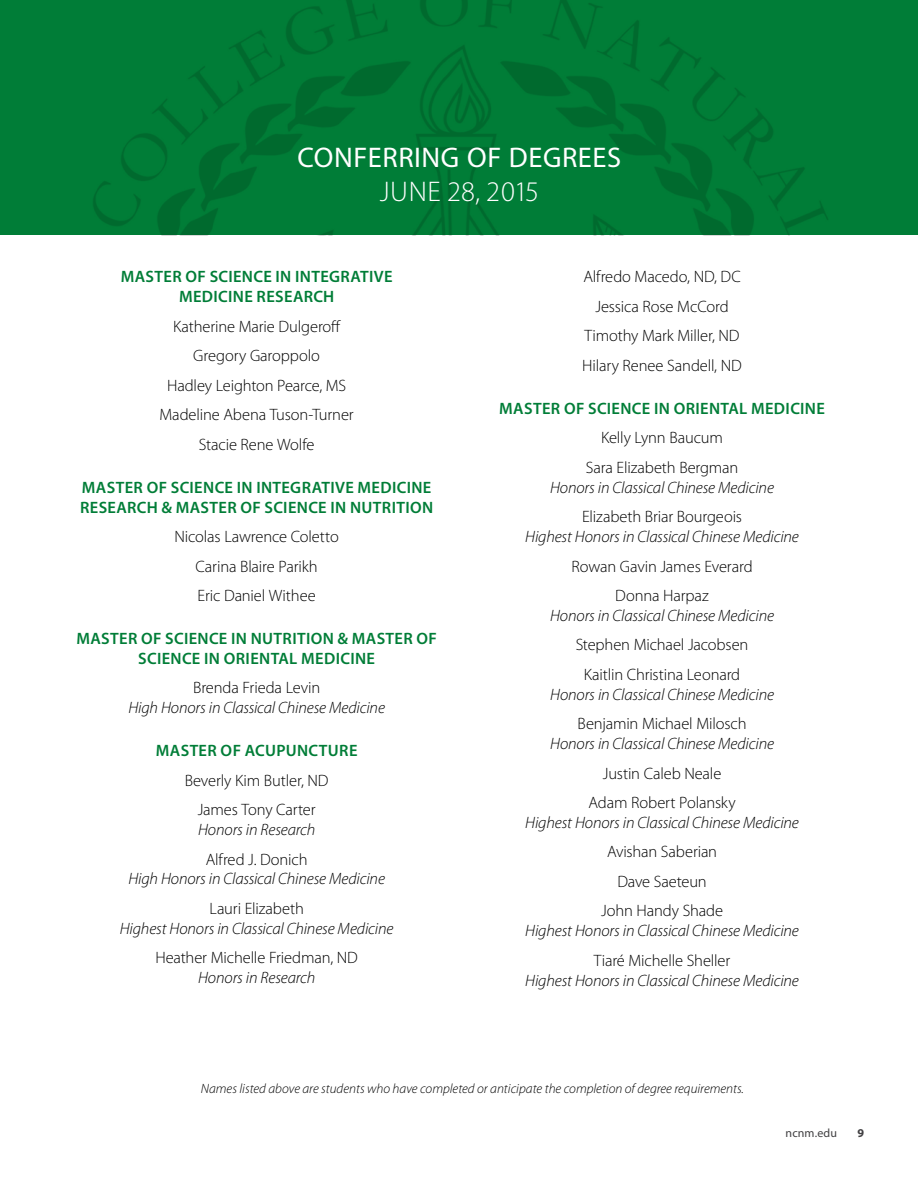
<style>
.page{position:relative;width:918px;height:1188px;background:#fff}
.page>*{position:absolute;margin:0;border:0;box-sizing:border-box;transform-origin:0 0}
.t1{font:28.5px "Myriad Pro";letter-spacing:.02em;color:#fff}
.t2{font:300 28.5px "Myriad Pro";letter-spacing:.02em;color:#fff}
.t3{font:300 16.5px/29.5px "Myriad Pro";letter-spacing:-.01em;color:#000;text-align:center}
.t4{font:italic 300 16.5px "Myriad Pro";letter-spacing:-.01em;color:#000}
.t5{font:600 16.5px/19.8px "Myriad Pro";letter-spacing:.02em;color:#007d37;text-align:center}
.t6{font:italic 300 13.5px "Myriad Pro";color:#000}
.t7{font:12px "Myriad Pro";letter-spacing:.005em;color:#414042}
.t8{font:700 12px "Myriad Pro";color:#414042}
</style>
<div class="page">
<div style="left:0;top:0;width:918px;height:235px;background:#007d37"></div>
<h1 class="t1" style="left:297px;top:140px;width:325px">CONFERRING OF DEGREES</h1>
<h1 class="t2" style="left:380px;top:174px;width:161px">JUNE 28, 2015</h1>
<p class="t5" style="left:121px;top:267px;width:273px">MASTER OF SCIENCE IN INTEGRATIVE<br>MEDICINE RESEARCH</p>
<p class="t3" style="left:160px;top:311px;width:196px">Katherine Marie Dulgeroff<br>Gregory Garoppolo<br>Hadley Leighton Pearce, MS<br>Madeline Abena Tuson-Turner<br>Stacie Rene Wolfe</p>
<p class="t5" style="left:80px;top:477px;width:355px;text-align:left">MASTER OF SCIENCE IN INTEGRATIVE MEDICINE<br>RESEARCH &amp; MASTER OF SCIENCE IN NUTRITION</p>
<p class="t3" style="left:175px;top:522px;width:166px">Nicolas Lawrence Coletto<br>Carina Blaire Parikh<br>Eric Daniel Withee</p>
<p class="t5" style="left:76px;top:628px;width:362px">MASTER OF SCIENCE IN NUTRITION &amp; MASTER OF<br>SCIENCE IN ORIENTAL MEDICINE</p>
<p class="t3" style="left:193px;top:673px;width:129px">Brenda Frieda Levin</p>
<p class="t4" style="left:128px;top:698px;width:258px">High Honors in Classical Chinese Medicine</p>
<p class="t5" style="left:156px;top:740px;width:203px">MASTER OF ACUPUNCTURE</p>
<p class="t3" style="left:185px;top:765px;width:145px">Beverly Kim Butler, ND<br>James Tony Carter</p>
<p class="t4" style="left:198px;top:820px;width:119px">Honors in Research</p>
<p class="t3" style="left:206px;top:844px;width:103px">Alfred J. Donich</p>
<p class="t4" style="left:128px;top:869px;width:258px">High Honors in Classical Chinese Medicine</p>
<p class="t3" style="left:210px;top:894px;width:96px">Lauri Elizabeth</p>
<p class="t4" style="left:120px;top:918px;width:275px">Highest Honors in Classical Chinese Medicine</p>
<p class="t3" style="left:155px;top:943px;width:204px">Heather Michelle Friedman, ND</p>
<p class="t4" style="left:198px;top:968px;width:119px">Honors in Research</p>
<p class="t3" style="left:582px;top:262px;width:161px">Alfredo Macedo, ND, DC<br>Jessica Rose McCord<br>Timothy Mark Miller, ND<br>Hilary Renee Sandell, ND</p>
<p class="t5" style="left:499px;top:398px;width:327px">MASTER OF SCIENCE IN ORIENTAL MEDICINE</p>
<p class="t3" style="left:586px;top:423px;width:154px">Kelly Lynn Baucum<br>Sara Elizabeth Bergman</p>
<p class="t4" style="left:550px;top:477px;width:225px">Honors in Classical Chinese Medicine</p>
<p class="t3" style="left:582px;top:502px;width:161px">Elizabeth Briar Bourgeois</p>
<p class="t4" style="left:525px;top:527px;width:275px">Highest Honors in Classical Chinese Medicine</p>
<p class="t3" style="left:571px;top:551px;width:183px">Rowan Gavin James Everard<br>Donna Harpaz</p>
<p class="t4" style="left:550px;top:606px;width:225px">Honors in Classical Chinese Medicine</p>
<p class="t3" style="left:576px;top:630px;width:174px">Stephen Michael Jacobsen<br>Kaitlin Christina Leonard</p>
<p class="t4" style="left:550px;top:684px;width:225px">Honors in Classical Chinese Medicine</p>
<p class="t3" style="left:578px;top:709px;width:170px">Benjamin Michael Milosch</p>
<p class="t4" style="left:550px;top:734px;width:225px">Honors in Classical Chinese Medicine</p>
<p class="t3" style="left:589px;top:758px;width:149px">Justin Caleb Neale<br>Adam Robert Polansky</p>
<p class="t4" style="left:525px;top:813px;width:275px">Highest Honors in Classical Chinese Medicine</p>
<p class="t3" style="left:601px;top:837px;width:124px">Avishan Saberian<br>Dave Saeteun<br>John Handy Shade</p>
<p class="t4" style="left:525px;top:921px;width:275px">Highest Honors in Classical Chinese Medicine</p>
<p class="t3" style="left:594px;top:945px;width:138px">Tiaré Michelle Sheller</p>
<p class="t4" style="left:525px;top:970px;width:275px">Highest Honors in Classical Chinese Medicine</p>
<p class="t6" style="left:201px;top:1081px;width:545px">Names listed above are students who have completed or anticipate the completion of degree requirements.</p>
<p class="t7" style="left:786px;top:1126px;width:53px">ncnm.edu</p>
<p class="t8" style="left:857px;top:1125px;width:8px">9</p>
</div>
